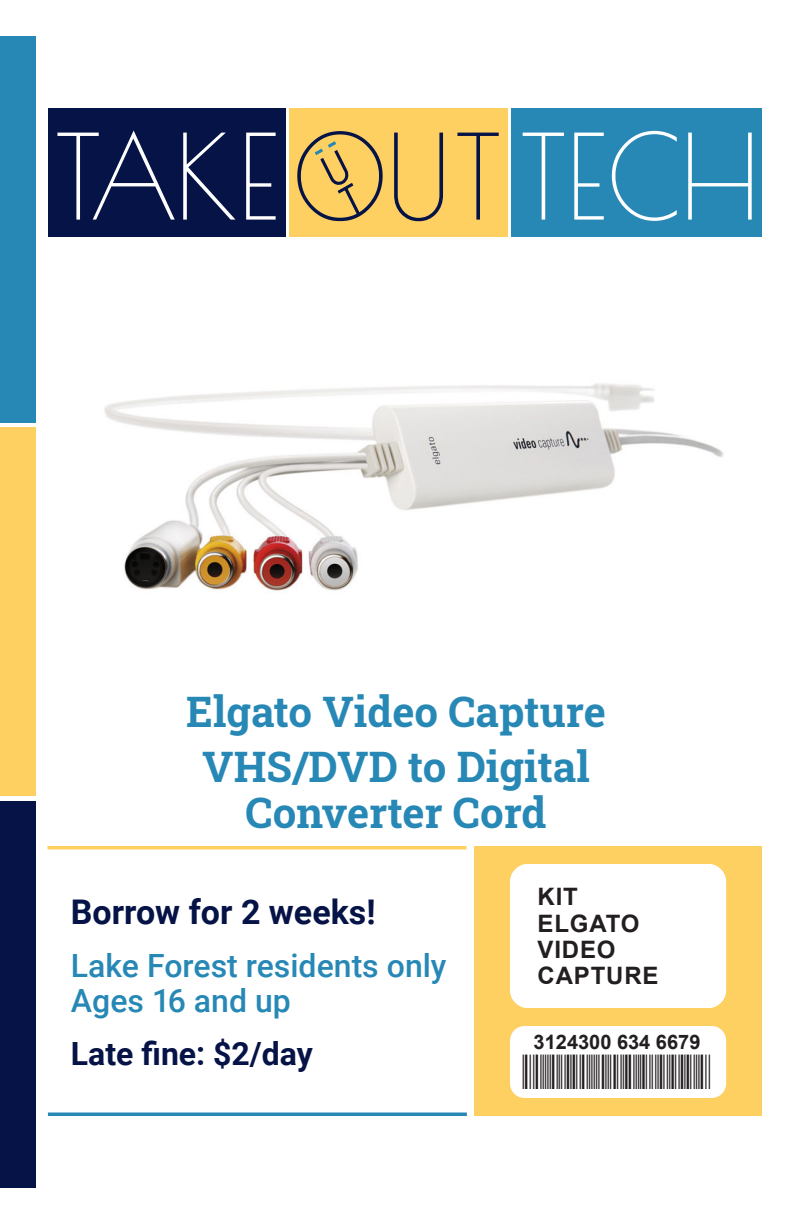
<style>
.page{position:relative;width:792px;height:1224px;background:#fff}
.page>*{position:absolute;margin:0;border:0;box-sizing:border-box;transform-origin:0 0}
.t1{font:116px "Poiret One";color:#fff;scale:.94 1}
.item{font:700 42px/46.2px "Roboto Slab";color:#2788b6;text-align:center}
.t2{font:700 34px "Roboto";color:#061347}
.t3{font:500 32px/35.2px "Roboto";color:#2788b6}
.t4{font:700 32px "Roboto";color:#061347}
.spine_label{font:700 24px/26.4px "Arial";letter-spacing:.035em;color:#231f20}
.barcode{font:20px "Codabarlarge";color:#231f20}
.bc_num{font:700 20px "Arial";color:#231f20}
.s1{color:#061347}
</style>
<div class="page">
<div style="left:474px;top:846px;width:288px;height:270px;background:#fecf61"></div>
<svg style="left:48px;top:1112px;width:419px;height:4px;background:#4196bf"></svg>
<svg style="left:48px;top:846px;width:418px;height:4px;background:#fed474"></svg>
<div style="left:510px;top:864px;width:216px;height:144px;background:#fff;border-radius:18px"></div>
<div style="left:510px;top:1026px;width:216px;height:72px;background:#fff;border-radius:14px"></div>
<div style="left:0;top:801px;width:36px;height:387px;background:#061347"></div>
<div style="left:0;top:427px;width:36px;height:369px;background:#fecf61"></div>
<div style="left:0;top:36px;width:36px;height:387px;background:#2788b6"></div>
<img style="left:104px;top:383px;width:620px;height:208px">
<div style="left:48px;top:108px;width:238px;height:129px;background:#061347"></div>
<div style="left:512px;top:108px;width:250px;height:129px;background:#2788b6"></div>
<div style="left:289px;top:108px;width:219px;height:129px;background:#fecf61"></div>
<h1 class="t1" style="left:55px;top:108px;width:751px">TAKE<span class="s1">OUT</span> TECH</h1>
<p class="item" style="left:186px;top:687px;width:421px">Elgato Video Capture</p>
<p class="item" style="left:202px;top:743px;width:389px">VHS/DVD to Digital<br>Converter Cord</p>
<p class="t2" style="left:71px;top:888px;width:306px">Borrow for 2 weeks!</p>
<p class="t3" style="left:71px;top:947px;width:377px">Lake Forest residents only<br>Ages 16 and up</p>
<p class="t4" style="left:71px;top:1032px;width:243px">Late fine: $2/day</p>
<p class="spine_label" style="left:537px;top:884px;width:123px">KIT<br>ELGATO<br>VIDEO<br>CAPTURE</p>
<p class="bc_num" style="left:534px;top:1028px;width:168px">3124300 634 6679</p>
<p class="barcode" style="left:523px;top:1071px;width:190px">A31243006346679A</p>
</div>
